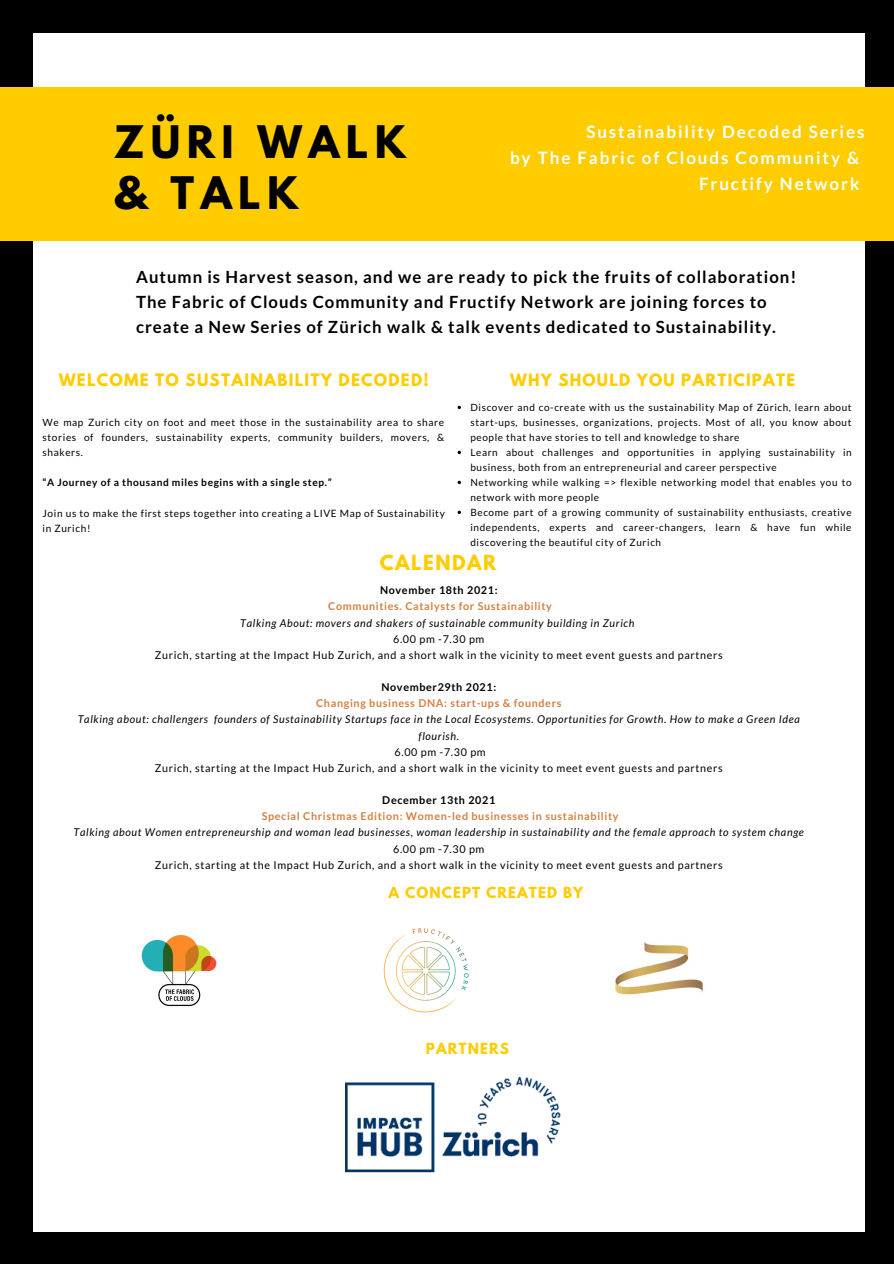
<style>
.page{position:relative;width:894px;height:1264px;background:#fff}
.page>*{position:absolute;margin:0;border:0;box-sizing:border-box;transform-origin:0 0}
.t1{font:700 39.75px/50.7px "League Spartan";letter-spacing:.16em;color:#000}
.t2{font:700 18.45px "League Spartan";letter-spacing:.08em;color:#fc0}
.t3{font:700 17.1px "Lato";letter-spacing:.11em;color:#fff}
.t4{font:700 16.8px/24.8px "Lato";letter-spacing:.06em;color:#000}
.t5{font:700 15.3px "League Spartan";letter-spacing:.08em;color:#fc0}
.t6{font:700 15.15px "League Spartan";letter-spacing:.08em;color:#fc0}
.t7{font:700 13.65px "League Spartan";letter-spacing:.08em;color:#fc0}
.t8{font:italic 10.8px/16.2px "Lato";letter-spacing:.06em;color:#000;text-align:center}
.t9{font:10.8px "Lato";letter-spacing:.06em;color:#000}
.t10{font:700 10.8px "Lato";letter-spacing:.06em;color:#d48043}
.t11{font:700 10.8px "Lato";letter-spacing:.06em;color:#000}
.t12{font:10.05px/15px "Lato";letter-spacing:.06em;color:#000;text-align:justify}
.t13{font:700 10.05px "Lato";letter-spacing:.06em;color:#000}
</style>
<div class="page">
<div style="left:0;top:0;width:893px;height:1263px;background:#000"></div>
<div style="left:34px;top:33px;width:830px;height:1198px;background:#fff"></div>
<div style="left:0;top:87px;width:893px;height:154px;background:#fc0"></div>
<img style="left:383px;top:928px;width:86px;height:85px">
<img style="left:141px;top:935px;width:76px;height:72px">
<img style="left:615px;top:942px;width:88px;height:53px">
<img style="left:345px;top:1077px;width:216px;height:96px">
<svg style="left:457px;top:406px;width:4px;height:3px"></svg>
<svg style="left:457px;top:451px;width:4px;height:3px"></svg>
<svg style="left:457px;top:480px;width:4px;height:4px"></svg>
<svg style="left:457px;top:510px;width:4px;height:4px"></svg>
<p class="t1" style="left:114px;top:122px;width:293px">ZÜRI WALK &amp; TALK</p>
<p class="t3" style="left:586px;top:121px;width:280px">Sustainability Decoded Series</p>
<p class="t3" style="left:510px;top:147px;width:351px">by The Fabric of Clouds Community &amp;</p>
<p class="t3" style="left:699px;top:173px;width:162px">Fructify Network</p>
<p class="t4" style="left:136px;top:264px;width:661px">Autumn is Harvest season, and we are ready to pick the fruits of collaboration!<br>The Fabric of Clouds Community and Fructify Network are joining forces to create a New Series of Zü rich walk &amp; talk events dedicated to Sustainability.</p>
<p class="t5" style="left:59px;top:372px;width:371px">WELCOME TO SUSTAINABILITY DECODED!</p>
<p class="t12" style="left:43px;top:414px;width:403px">We map Zurich city on foot and meet those in the sustainability area to share stories of founders, sustainability experts, community builders, movers, &amp; shakers.</p>
<p class="t13" style="left:43px;top:476px;width:290px">“A Journey of a thousand miles begins with a single step.”</p>
<p class="t12" style="left:43px;top:505px;width:403px">Join us to make the first steps together into creating a LIVE Map of Sustainability in Zurich!</p>
<p class="t6" style="left:510px;top:372px;width:286px">WHY SHOULD YOU PARTICIPATE</p>
<p class="t12" style="left:470px;top:399px;width:382px">Discover and co-create with us the sustainability Map of Zü rich, learn about start-ups, businesses, organizations, projects. Most of all, you know about people that have stories to tell and knowledge to share</p>
<p class="t12" style="left:470px;top:444px;width:383px">Learn about challenges and opportunities in applying sustainability in business, both from an entrepreneurial and career perspective</p>
<p class="t12" style="left:470px;top:474px;width:382px">Networking while walking =&gt; flexible networking model that enables you to network with more people</p>
<p class="t12" style="left:470px;top:504px;width:382px">Become part of a growing community of sustainability enthusiasts, creative independents, experts and career-changers, learn &amp; have fun while discovering the beautiful city of Zurich</p>
<p class="t11" style="left:380px;top:583px;width:119px">November 18th 2021:</p>
<p class="t10" style="left:328px;top:599px;width:225px">Communities. Catalysts for Sustainability</p>
<p class="t8" style="left:240px;top:614px;width:396px">Talking About: movers and shakers of sustainable community building in Zurich</p>
<p class="t9" style="left:393px;top:632px;width:93px">6.00 pm -7.30 pm</p>
<p class="t9" style="left:155px;top:648px;width:569px">Zurich, starting at the Impact Hub Zurich, and a short walk in the vicinity to meet event guests and partners</p>
<p class="t11" style="left:381px;top:680px;width:116px">November29th 2021:</p>
<p class="t10" style="left:316px;top:696px;width:247px">Changing business DNA: start-ups &amp; founders</p>
<p class="t8" style="left:78px;top:711px;width:723px">Talking about: challengers founders of Sustainability Startups face in the Local Ecosystems. Opportunities for Growth. How to make a Green Idea flourish.</p>
<p class="t9" style="left:394px;top:745px;width:93px">6.00 pm -7.30 pm</p>
<p class="t9" style="left:155px;top:761px;width:569px">Zurich, starting at the Impact Hub Zurich, and a short walk in the vicinity to meet event guests and partners</p>
<p class="t11" style="left:382px;top:793px;width:114px">December 13th 2021</p>
<p class="t10" style="left:261px;top:809px;width:358px">Special Christmas Edition: Women-led businesses in sustainability</p>
<p class="t8" style="left:74px;top:824px;width:731px">Talking about Women entrepreneurship and woman lead businesses, woman leadership in sustainability and the female approach to system change</p>
<p class="t9" style="left:393px;top:841px;width:93px">6.00 pm -7.30 pm</p>
<p class="t9" style="left:155px;top:858px;width:569px">Zurich, starting at the Impact Hub Zurich, and a short walk in the vicinity to meet event guests and partners</p>
<p class="t2" style="left:380px;top:553px;width:118px">CALENDAR</p>
<p class="t7" style="left:388px;top:886px;width:196px">A CONCEPT CREATED BY</p>
<p class="t7" style="left:426px;top:1041px;width:85px">PARTNERS</p>
</div>
